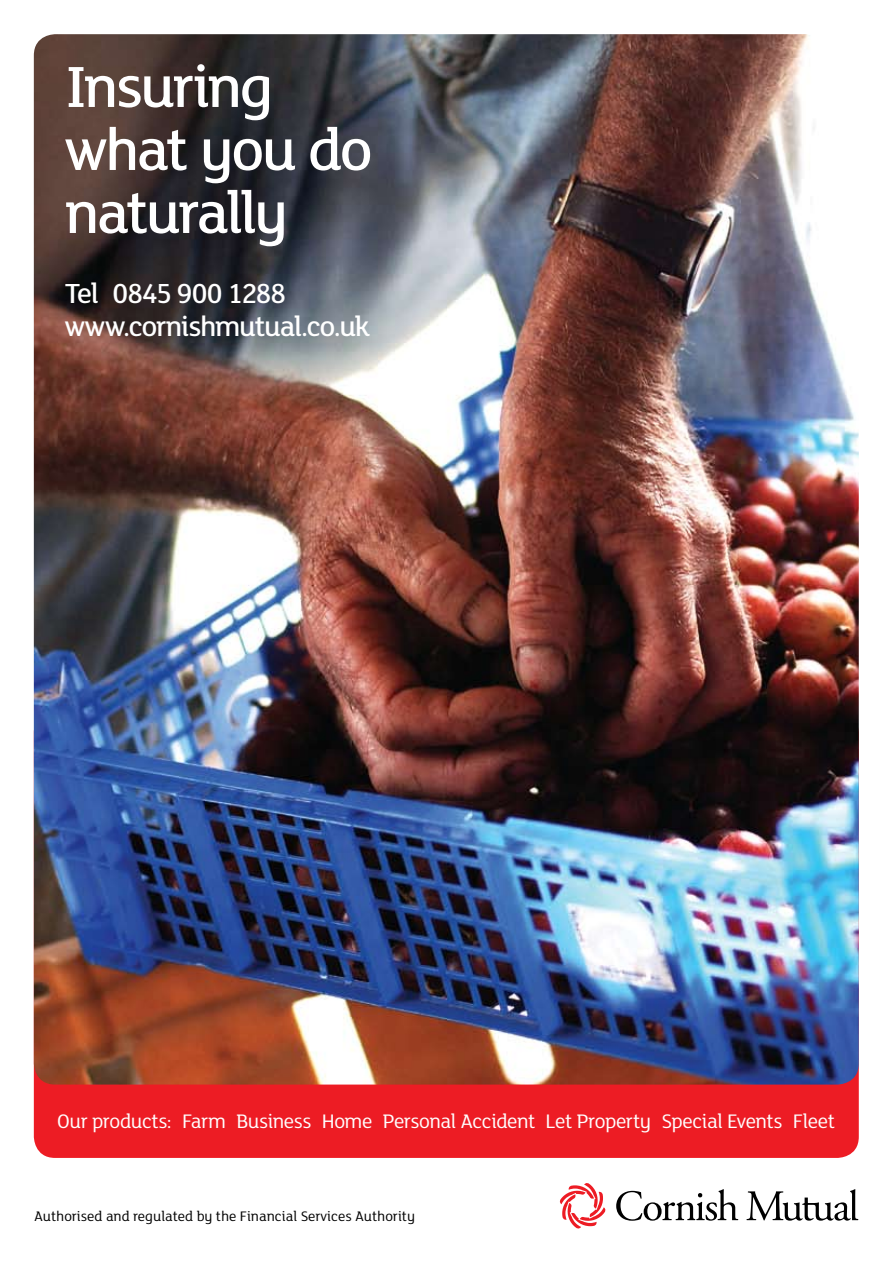
<style>
.page{position:relative;width:893px;height:1263px;background:#fff}
.page>*{position:absolute;margin:0;border:0;box-sizing:border-box;transform-origin:0 0}
.t1{font:500 63px/63px "FS Lola";letter-spacing:-.045em;color:#fff}
.t2{font:500 30px/33px "FS Lola";letter-spacing:-.04em;color:#fff}
.t3{font:21.3px "FS Lola";letter-spacing:-.025em;color:#fff}
.t4{font:15px "FS Lola";color:#000}
</style>
<div class="page">
<div style="left:34px;top:711px;width:825px;height:447px;background:#ed1c24;border-radius:21px"></div>
<svg style="left:746px;top:1189px;width:112px;height:32px"></svg>
<svg style="left:616px;top:1189px;width:122px;height:32px"></svg>
<svg style="left:560px;top:1183px;width:46px;height:46px"></svg>
<img style="left:34px;top:34px;width:825px;height:1050px">
<h1 class="t1" style="left:65px;top:53px;width:309px">Insuring what you do naturally</h1>
<h2 class="t2" style="left:65px;top:276px;width:307px">Tel 0845 900 1288 www.cornishmutual.co.uk</h2>
<p class="t3" style="left:57px;top:1107px;width:779px">Our products: Farm Business Home Personal Accident Let Property Special Events Fleet</p>
<p class="t4" style="left:34px;top:1206px;width:382px">Authorised and regulated by the Financial Services Authority</p>
</div>
